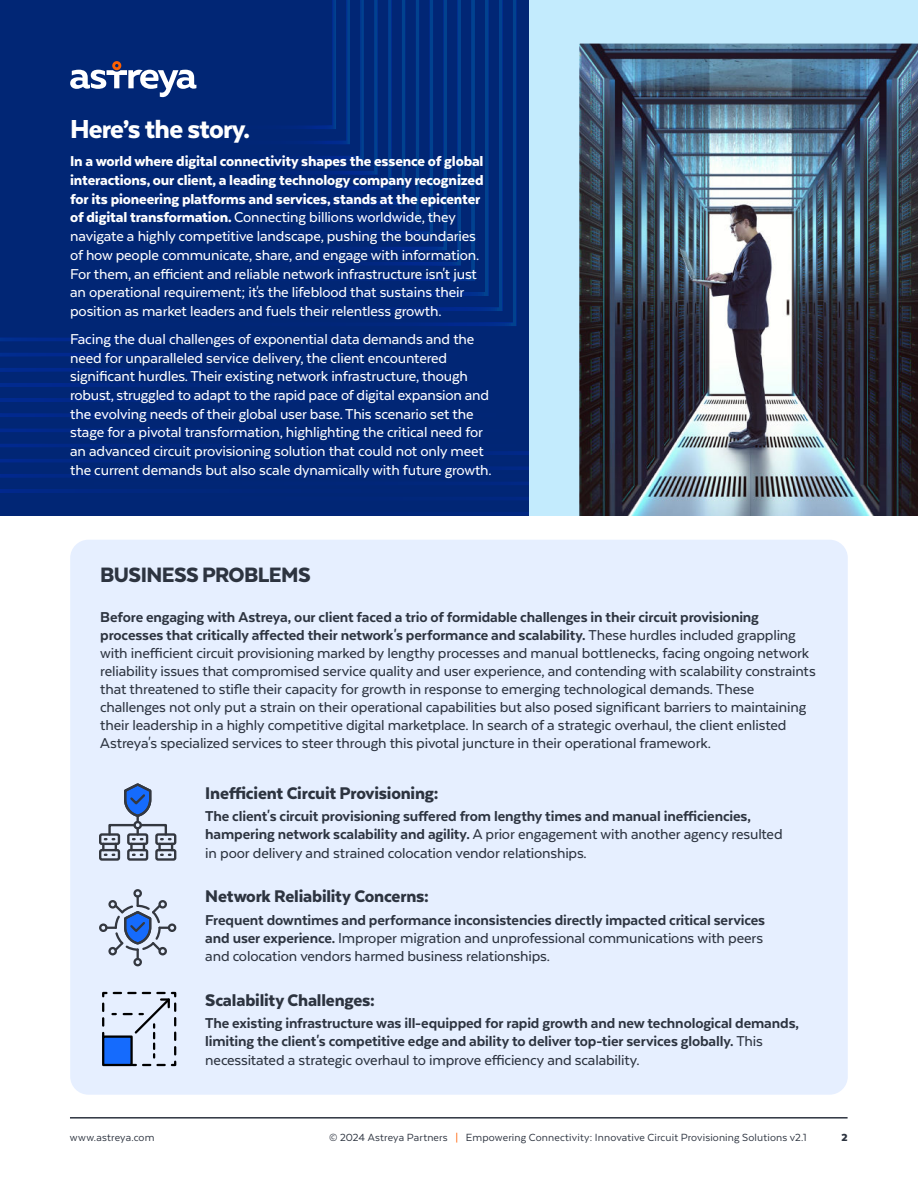
<style>
.page{position:relative;width:918px;height:1188px;background:#fff}
.page>*{position:absolute;margin:0;border:0;box-sizing:border-box;transform-origin:0 0}
.t1{font:800 30px "Texta Pro";letter-spacing:-.025em;color:#fff}
.t2{font:800 24px "Texta Pro";letter-spacing:-.025em;color:#2d3440}
.t3{font:800 19.5px "Texta Pro";letter-spacing:-.01em;color:#2d3440}
.t4{font:500 16.5px/18px "Texta Pro";letter-spacing:-.01em;color:#2d3440}
.t5{font:500 16.5px/18.8px "Texta Pro";letter-spacing:-.01em;color:#fff}
.t6{font:900 16.5px/18px "Texta Pro";letter-spacing:-.01em;color:#2d3440}
.t7{font:12px "Texta Pro";letter-spacing:.01em;color:#2d3440}
.t8{font:800 12px "Texta Pro";color:#2d3440}
.s1{font-weight:800}
.s2{font-weight:900}
.s3{font-weight:500}
.s4{color:#ff6000}
</style>
<div class="page">
<div style="left:0;top:501px;width:530px;height:15px;background:#012675"></div>
<svg style="left:0;top:485px;width:530px;height:16px;background:#012677"></svg>
<svg style="left:0;top:470px;width:530px;height:15px;background:#012677"></svg>
<svg style="left:0;top:455px;width:530px;height:15px;background:#012677"></svg>
<div style="left:0;top:432px;width:530px;height:16px;background:#012675"></div>
<svg style="left:0;top:417px;width:530px;height:15px;background:#012677"></svg>
<svg style="left:0;top:402px;width:530px;height:15px;background:#012677"></svg>
<svg style="left:0;top:387px;width:530px;height:15px;background:#012677"></svg>
<svg style="left:0;top:372px;width:530px;height:15px;background:#012677"></svg>
<svg style="left:0;top:357px;width:530px;height:15px;background:#012677"></svg>
<svg style="left:0;top:341px;width:530px;height:16px;background:#012677"></svg>
<svg style="left:0;top:0;width:530px;height:341px;background:#062b7a"></svg>
<svg style="left:0;top:0;width:517px;height:326px;background:#012878"></svg>
<svg style="left:0;top:0;width:503px;height:311px;background:#012878"></svg>
<svg style="left:11px;top:0;width:478px;height:296px;background:#012877"></svg>
<svg style="left:25px;top:0;width:450px;height:281px;background:#012877"></svg>
<svg style="left:39px;top:0;width:422px;height:266px;background:#012777"></svg>
<svg style="left:53px;top:0;width:394px;height:251px;background:#012777"></svg>
<svg style="left:67px;top:0;width:366px;height:235px;background:#012878"></svg>
<svg style="left:80px;top:0;width:339px;height:220px;background:#012878"></svg>
<svg style="left:94px;top:0;width:312px;height:205px;background:#012878"></svg>
<svg style="left:108px;top:0;width:284px;height:190px;background:#012878"></svg>
<svg style="left:122px;top:0;width:256px;height:175px;background:#012879"></svg>
<div style="left:70px;top:540px;width:778px;height:555px;background:#e6efff;border-radius:18px"></div>
<svg style="left:70px;top:0;width:294px;height:160px;background:#082d7a"></svg>
<img style="left:530px;top:0;width:388px;height:516px">
<div style="left:99px;top:833px;width:21px;height:12px;border:2px solid #343840;border-radius:2px"></div>
<div style="left:99px;top:849px;width:21px;height:12px;border:2px solid #343840;border-radius:2px"></div>
<div style="left:127px;top:849px;width:21px;height:12px;border:2px solid #343840;border-radius:2px"></div>
<div style="left:155px;top:833px;width:21px;height:12px;border:2px solid #343840;border-radius:2px"></div>
<div style="left:155px;top:849px;width:21px;height:12px;border:2px solid #343840;border-radius:2px"></div>
<svg style="left:102px;top:783px;width:71px;height:73px"></svg>
<div style="left:133px;top:889px;width:9px;height:9px;border:2px solid #343840;border-radius:50%"></div>
<div style="left:99px;top:923px;width:9px;height:9px;border:2px solid #343840;border-radius:50%"></div>
<div style="left:168px;top:923px;width:8px;height:9px;border:2px solid #343840;border-radius:50%"></div>
<div style="left:133px;top:958px;width:9px;height:8px;border:2px solid #343840;border-radius:50%"></div>
<svg style="left:106px;top:897px;width:63px;height:62px"></svg>
<svg style="left:102px;top:991px;width:75px;height:76px"></svg>
<hr style="left:70px;top:1117px;width:778px;height:2px;background:#2d3440">
<h1 class="t1" style="left:70px;top:116px;width:181px">Here’s the story.</h1>
<p class="t5" style="left:70px;top:152px;width:415px"><span class="s1">In a world where digital connectivity shapes the essence of global interactions, our client, a leading technology company recognized for its pioneering platforms and services, stands at the epicenter of digital transformation.</span> Connecting billions worldwide, they navigate a highly competitive landscape, pushing the boundaries of how people communicate, share, and engage with information.<br>For them, an efficient and reliable network infrastructure isn't just an operational requirement; it's the lifeblood that sustains their position as market leaders and fuels their relentless growth.</p>
<p class="t5" style="left:70px;top:330px;width:423px">Facing the dual challenges of exponential data demands and the need for unparalleled service delivery, the client encountered significant hurdles. Their existing network infrastructure, though robust, struggled to adapt to the rapid pace of digital expansion and the evolving needs of their global user base. This scenario set the stage for a pivotal transformation, highlighting the critical need for an advanced circuit provisioning solution that could not only meet the current demands but also scale dynamically with future growth.</p>
<h2 class="t2" style="left:100px;top:564px;width:212px">BUSINESS PROBLEMS</h2>
<p class="t4" style="left:100px;top:609px;width:717px"><span class="s2">Before engaging with Astreya, our client faced a trio of formidable challenges in their circuit provisioning processes that critically affected their network's performance and scalability.</span> These hurdles included grappling with inefficient circuit provisioning marked by lengthy processes and manual bottlenecks, facing ongoing network reliability issues that compromised service quality and user experience, and contending with scalability constraints that threatened to stifle their capacity for growth in response to emerging technological demands. These challenges not only put a strain on their operational capabilities but also posed significant barriers to maintaining their leadership in a highly competitive digital marketplace. In search of a strategic overhaul, the client enlisted Astreya's specialized services to steer through this pivotal juncture in their operational framework.</p>
<p class="t3" style="left:205px;top:785px;width:235px">Inefficient Circuit Provisioning:</p>
<p class="t6" style="left:205px;top:808px;width:579px">The client's circuit provisioning suffered from lengthy times and manual inefficiencies, hampering network scalability and agility. <span class="s3">A prior engagement with another agency resulted in poor delivery and strained colocation vendor relationships .</span></p>
<p class="t3" style="left:205px;top:888px;width:225px">Network Reliability Concerns:</p>
<p class="t4" style="left:205px;top:912px;width:561px"><span class="s2">Frequent downtimes and performance inconsistencies directly impacted critical services and user experience.</span> Improper migration and unprofessional communications with peers and colocation vendors harmed business relationships .</p>
<p class="t3" style="left:205px;top:992px;width:171px">Scalability Challenges:</p>
<p class="t6" style="left:205px;top:1015px;width:595px">The existing infrastructure was ill-equipped for rapid growth and new technological demands, limiting the client's competitive edge and ability to deliver top-tier services globally. <span class="s3">This necessitated a strategic overhaul to improve efficiency and scalability.</span></p>
<p class="t7" style="left:70px;top:1132px;width:86px">www.astreya.com</p>
<p class="t7" style="left:329px;top:1132px;width:479px">© 2024 Astreya Partners <span class="s4">|</span> Empowering Connectivity: Innovative Circuit Provisioning Solutions v2.1</p>
<p class="t8" style="left:841px;top:1132px;width:8px">2</p>
</div>
